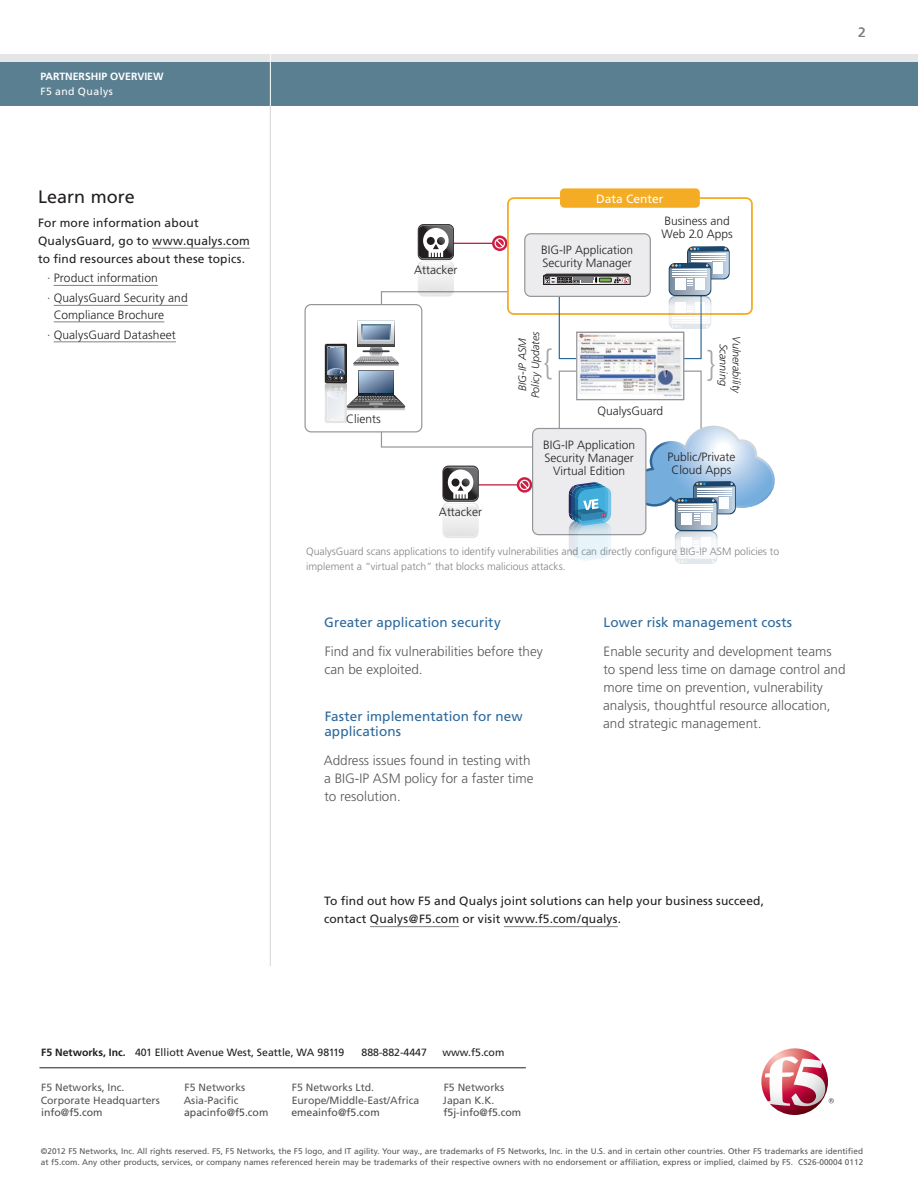
<style>
.page{position:relative;width:918px;height:1188px;background:#fff}
.page>*{position:absolute;margin:0;border:0;box-sizing:border-box;transform-origin:0 0}
.PTO_Learn-More-Heade{font:18px "Frutiger LT Std";letter-spacing:.005em;color:#231f20}
.PTO_Key_bene_copy__P{font:300 13.5px/18px "Frutiger LT Std";color:#57585a}
.PTO_Key_bene_sub_blu{font:13.5px/15px "Frutiger LT Std";letter-spacing:.01em;color:#2c699c}
.PTO_page_number{font:13.5px "Frutiger LT Std";color:#808285}
.PTO_Key_Bene_Bullets{font:300 12px/13.2px "Frutiger LT Std";color:#231f20}
.PTO_CTA{font:12px/18px "Frutiger";letter-spacing:.01em;color:#231f20}
.t1{font:12px "Frutiger LT Std";color:#fff}
.t2{font:italic 300 10.8px/12.9px "Frutiger LT Std";color:#231f20;text-align:center}
.PTO_caption{font:300 10.5px/15px "Frutiger LT Std";color:#808285}
.t3{font:10.5px "Frutiger LT Std";color:#57585a}
.t4{font:10.5px "Frutiger LT Std";color:#231f20}
.t5{font:10.5px "Frutiger LT Std";color:#4b4c4d}
.t6{font:700 10.5px/15px "Frutiger LT Std";color:#fff}
.t7{font:8.25px/10.5px "Frutiger LT Std";color:#57585a}
.s1{font-weight:400}
.s2{font-weight:700}
</style>
<div class="page">
<div style="left:0;top:56px;width:918px;height:50px;background:#5a7f91"></div>
<div style="left:0;top:54px;width:918px;height:7px;background:#e4e5e7"></div>
<hr style="left:270px;top:54px;width:1px;height:52px;background:#fff">
<hr style="left:152px;top:248px;width:98px;height:1px;background:#808285">
<hr style="left:54px;top:285px;width:104px;height:1px;background:#808285">
<hr style="left:54px;top:305px;width:134px;height:1px;background:#808285">
<hr style="left:54px;top:322px;width:110px;height:1px;background:#808285">
<hr style="left:54px;top:341px;width:122px;height:1px;background:#808285">
<hr style="left:370px;top:926px;width:89px;height:1px;background:#808285">
<hr style="left:504px;top:926px;width:114px;height:1px;background:#808285">
<hr style="left:270px;top:105px;width:1px;height:861px;background:#dcdddf">
<hr style="left:40px;top:1068px;width:486px;height:1px;background:#231f20">
<svg style="left:761px;top:1048px;width:73px;height:67px"></svg>
<div style="left:305px;top:304px;width:117px;height:128px;border:1px solid #939598;border-radius:6px"></div>
<div style="left:560px;top:188px;width:140px;height:20px;background:#f5ac25;border-radius:4px"></div>
<svg style="left:325px;top:224px;width:450px;height:340px"></svg>
<p class="t6" style="left:40px;top:69px;width:125px">PARTNERSHIP OVERVIEW<br><span class="s1">F5 and Qualys</span></p>
<p class="PTO_Learn-More-Heade" style="left:38px;top:186px;width:98px">Learn more</p>
<p class="PTO_CTA" style="left:38px;top:214px;width:213px">For more information about<br>QualysGuard, go to www.qualys.com to find resources about these topics.</p>
<p class="PTO_Key_Bene_Bullets" style="left:47px;top:272px;width:112px">· Product information</p>
<p class="PTO_Key_Bene_Bullets" style="left:54px;top:290px;width:136px;line-height:16.5px;text-indent:-7px">· QualysGuard Security and<br>Compliance Brochure</p>
<p class="PTO_Key_Bene_Bullets" style="left:47px;top:328px;width:130px">· QualysGuard Datasheet</p>
<p class="PTO_page_number" style="left:858px;top:25px;width:9px">2</p>
<p class="PTO_Key_Bene_Bullets" style="left:414px;top:264px;width:45px">Attacker</p>
<p class="PTO_Key_Bene_Bullets" style="left:346px;top:412px;width:36px">Clients</p>
<p class="PTO_Key_Bene_Bullets" style="left:439px;top:505px;width:45px">Attacker</p>
<p class="t1" style="left:596px;top:192px;width:69px">Data Center</p>
<p class="PTO_Key_Bene_Bullets" style="left:662px;top:214px;width:73px">Business and<br>Web 2.0 Apps</p>
<p class="PTO_Key_Bene_Bullets" style="left:541px;top:243px;width:94px">BIG-IP Application<br>Security Manager</p>
<p class="t2" style="left:516px;top:398px;width:68px;rotate:-90deg">BIG-IP ASM<br>Policy Updates</p>
<p class="PTO_Key_Bene_Bullets" style="left:597px;top:404px;width:67px">QualysGuard</p>
<p class="t2" style="left:743px;top:336px;width:59px;rotate:90deg">Vulnerability<br>Scanning</p>
<p class="PTO_Key_Bene_Bullets" style="left:543px;top:438px;width:94px;text-align:center">BIG-IP Application<br>Security Manager<br>Virtual Edition</p>
<p class="PTO_Key_Bene_Bullets" style="left:668px;top:450px;width:69px;text-align:center">Public/Private<br>Cloud Apps</p>
<p class="PTO_caption" style="left:306px;top:544px;width:475px">QualysGuard scans applications to identify vulnerabilities and can directly configure BIG-IP ASM policies to implement a “virtual patch” that blocks malicious attacks.</p>
<p class="PTO_Key_bene_sub_blu" style="left:324px;top:615px;width:178px">Greater application security</p>
<p class="PTO_Key_bene_copy__P" style="left:324px;top:643px;width:220px">Find and fix vulnerabilities before they can be exploited.</p>
<p class="PTO_Key_bene_sub_blu" style="left:324px;top:709px;width:200px">Faster implementation for new applications</p>
<p class="PTO_Key_bene_copy__P" style="left:324px;top:752px;width:211px">Address issues found in testing with a BIG-IP ASM policy for a faster time to resolution.</p>
<p class="PTO_Key_bene_sub_blu" style="left:604px;top:615px;width:190px">Lower risk management costs</p>
<p class="PTO_Key_bene_copy__P" style="left:603px;top:643px;width:244px">Enable security and development teams to spend less time on damage control and more time on prevention, vulnerability analysis, thoughtful resource allocation, and strategic management.</p>
<p class="PTO_CTA" style="left:324px;top:892px;width:442px">To find out how F5 and Qualys joint solutions can help your business succeed, contact Qualys@F5.com or visit www.f5.com/qualys.</p>
<p class="t4" style="left:41px;top:1046px;width:305px"><span class="s2">F5 Networks, Inc.</span> 401 Elliott Avenue West, Seattle, WA 98119</p>
<p class="t4" style="left:362px;top:1046px;width:67px">888-882-4447</p>
<p class="t4" style="left:443px;top:1046px;width:63px">www.f5.com</p>
<p class="t3" style="left:185px;top:1081px;width:62px">F5 Networks</p>
<p class="t3" style="left:184px;top:1094px;width:56px">Asia-Pacific</p>
<p class="t5" style="left:184px;top:1106px;width:86px">apacinfo@f5.com</p>
<p class="t3" style="left:444px;top:1081px;width:62px">F5 Networks</p>
<p class="t3" style="left:443px;top:1094px;width:53px">Japan K.K.</p>
<p class="t5" style="left:443px;top:1107px;width:79px">f5j-info@f5.com</p>
<p class="t7" style="left:41px;top:1146px;width:824px">©2012 F5 Networks, Inc. All rights reserved. F5, F5 Networks, the F5 logo, and IT agility. Your way., are trademarks of F5 Networks, Inc. in the U.S. and in certain other countries. Other F5 trademarks are identified at f5.com. Any other products, services, or company names referenced herein may be trademarks of their respective owners with no endorsement or affiliation, express or implied, claimed by F5. CS26-00004 0112</p>
<p class="t3" style="left:41px;top:1081px;width:85px">F5 Networks, Inc.</p>
<p class="t3" style="left:41px;top:1094px;width:121px">Corporate Headquarters</p>
<p class="t5" style="left:41px;top:1107px;width:63px">info@f5.com</p>
<p class="t3" style="left:292px;top:1081px;width:84px">F5 Networks Ltd.</p>
<p class="t3" style="left:292px;top:1094px;width:129px">Europe/Middle-East/Africa</p>
<p class="t5" style="left:291px;top:1107px;width:90px">emeainfo@f5.com</p>
</div>
